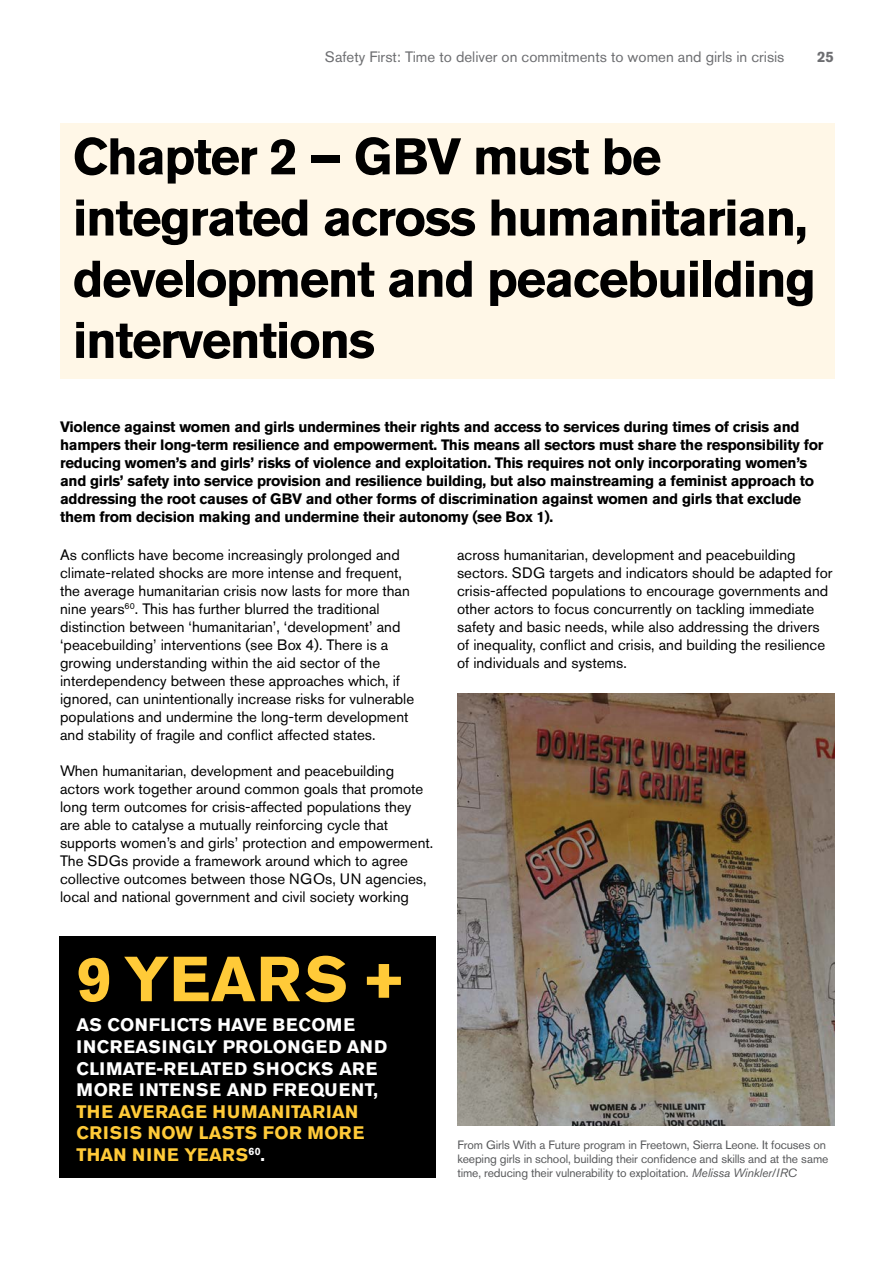
<style>
.page{position:relative;width:893px;height:1263px;background:#fff}
.page>*{position:absolute;margin:0;border:0;box-sizing:border-box;transform-origin:0 0}
.t1{font:700 63px "Akzidenz Grotesk Std";letter-spacing:.015em;color:#ffca38}
.t2{font:700 51px/61.2px "Akzidenz Grotesk Std";letter-spacing:-.03em;color:#000}
.t3{font:700 18px/21.6px "Akzidenz Grotesk Std";letter-spacing:.015em;color:#fff}
.t4{font:700 18px/21.6px "Akzidenz Grotesk Std";letter-spacing:.015em;color:#ffca38}
.t5{font:15px/18px "Akzidenz Grotesk Std";color:#000}
.t6{font:700 15px/18px "Akzidenz Grotesk Std";letter-spacing:-.02em;color:#000}
.t7{font:15px "Akzidenz Grotesk Std";color:#6d6e71}
.t8{font:700 15px "Akzidenz Grotesk Std";color:#6d6e71}
.t9{font:12px/14.4px "Akzidenz Grotesk Std";letter-spacing:-.01em;color:#58595b}
.s1{color:#fff}
.s2{font-style:italic}
</style>
<div class="page">
<div style="left:60px;top:937px;width:376px;height:241px;background:#000"></div>
<img style="left:457px;top:693px;width:377px;height:433px">
<div style="left:60px;top:123px;width:774px;height:255px;background:#fff7e7"></div>
<p class="t7" style="left:325px;top:48px;width:461px">Safety First: Time to deliver on commitments to women and girls in crisis</p>
<p class="t8" style="left:817px;top:48px;width:18px">25</p>
<h2 class="t2" style="left:73px;top:126px;width:745px">Chapter 2 – GBV must be integrated across humanitarian, development and peacebuilding interventions</h2>
<p class="t6" style="left:60px;top:418px;width:765px">Violence against women and girls undermines their rights and access to services during times of crisis and hampers their long-term resilience and empowerment. This means all sectors must share the responsibility for reducing women’s and girls’ risks of violence and exploitation. This requires not only incorporating women’s and girls’ safety into service provision and resilience building, but also mainstreaming a feminist approach to addressing the root causes of GBV and other forms of discrimination against women and girls that exclude them from decision making and undermine their autonomy (see Box 1).</p>
<p class="t5" style="left:60px;top:545px;width:356px">As conflicts have become increasingly prolonged and climate-related shocks are more intense and frequent, the average humanitarian crisis now lasts for more than nine years<sup>60</sup>. This has further blurred the traditional distinction between ‘humanitarian’, ‘development’ and ‘peacebuilding’ interventions (see Box 4). There is a growing understanding within the aid sector of the interdependency between these approaches which, if ignored, can unintentionally increase risks for vulnerable populations and undermine the long-term development and stability of fragile and conflict affected states.</p>
<p class="t5" style="left:60px;top:761px;width:375px">When humanitarian, development and peacebuilding actors work together around common goals that promote long term outcomes for crisis-affected populations they are able to catalyse a mutually reinforcing cycle that supports women’s and girls’ protection and empowerment.<br>The SDGs provide a framework around which to agree collective outcomes between those NGOs, UN agencies, local and national government and civil society working</p>
<p class="t5" style="left:457px;top:545px;width:377px">across humanitarian, development and peacebuilding sectors. SDG targets and indicators should be adapted for crisis-affected populations to encourage governments and other actors to focus concurrently on tackling immediate safety and basic needs, while also addressing the drivers of inequality, conflict and crisis, and building the resilience of individuals and systems.</p>
<h1 class="t1" style="left:77px;top:943px;width:332px">9 YEARS +</h1>
<p class="t3" style="left:77px;top:1014px;width:312px">AS CONFLICTS HAVE BECOME<br>INCREASINGLY PROLONGED AND<br>CLIMATE-RELATED SHOCKS ARE<br>MORE INTENSE AND FREQUENT,</p>
<p class="t4" style="left:77px;top:1101px;width:289px">THE AVERAGE HUMANITARIAN<br>CRISIS NOW LASTS FOR MORE<br>THAN NINE YEARS<sup>60</sup><span class="s1">.</span></p>
<p class="t9" style="left:457px;top:1137px;width:372px">From Girls With a Future program in Freetown, Sierra Leone. It focuses on keeping girls in school, building their confidence and skills and at the same time, reducing their vulnerability to exploitation. <span class="s2">Melissa Winkler/IRC</span></p>
</div>
